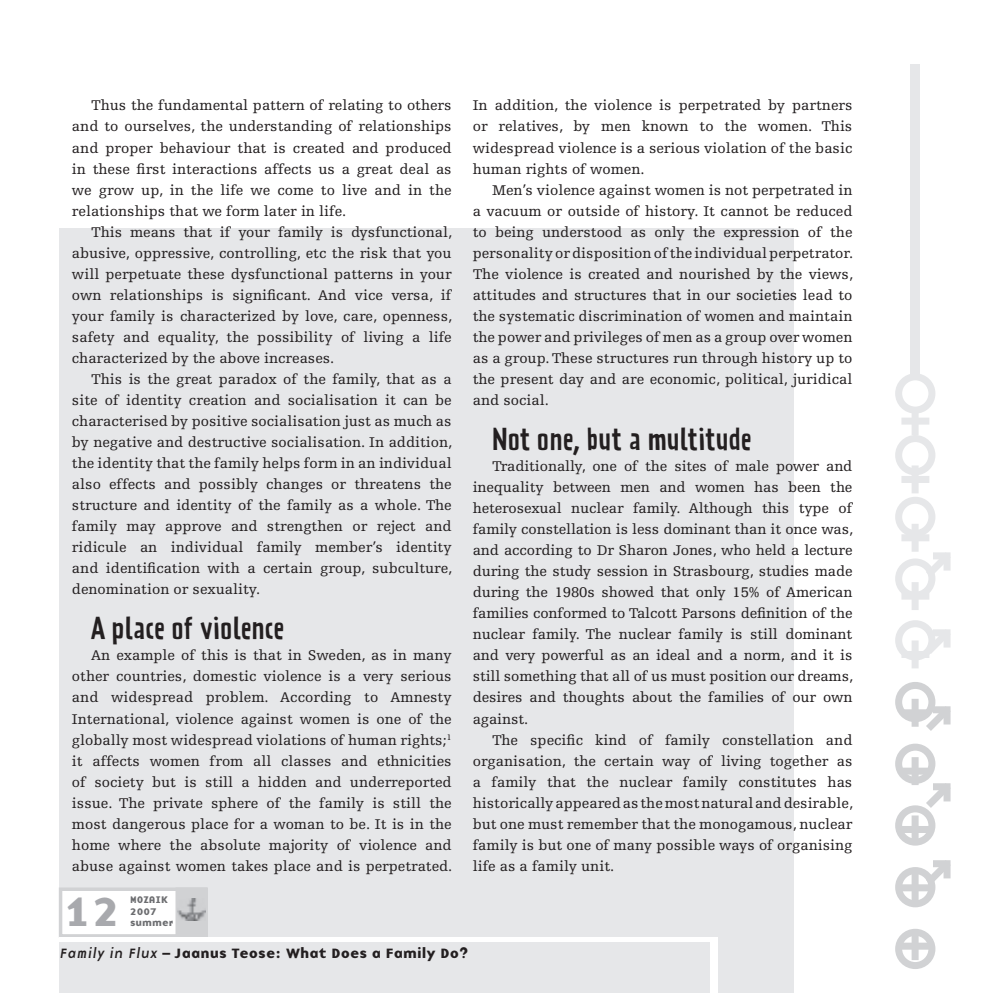
<style>
.page{position:relative;width:993px;height:993px;background:#fff}
.page>*{position:absolute;margin:0;border:0;box-sizing:border-box;transform-origin:0 0}
.t1{font:42px "Base Nine B";color:#a8a9ad}
.t2{font:28px "Prater Sans One";letter-spacing:.005em;color:#231f20}
.t3{font:14.88px/21px "Egyptienne F";color:#231f20;text-align:justify}
.t4{font:14px "Base Nine B";color:#231f20}
.t5{font:9.97px/11.4px "Base Nine B";color:#6c6d70}
.s1{font-family:"Base Nine I"}
</style>
<div class="page">
<div style="left:910px;top:64px;width:9px;height:313px;background:#e6e7e9"></div>
<div style="left:60px;top:228px;width:734px;height:764px;background:#e6e7e9"></div>
<div style="left:61px;top:888px;width:145px;height:47px;background:#fff"></div>
<div style="left:59px;top:887px;width:149px;height:50px;border:4px solid #d1d2d4"></div>
<div style="left:177px;top:888px;width:28px;height:47px;background:#d1d2d4"></div>
<div style="left:175px;top:887px;width:32px;height:50px;border:4px solid #d1d2d4"></div>
<img style="left:177px;top:898px;width:28px;height:22px">
<div style="left:59px;top:937px;width:657px;height:5px;background:#fff"></div>
<div style="left:710px;top:937px;width:8px;height:55px;background:#fff"></div>
<hr style="left:992px;top:228px;width:1px;height:764px;background:#e6e7e9">
<div style="left:894px;top:373px;width:41px;height:40px;border:7px solid #e6e7e9;border-radius:50%"></div>
<div style="left:894px;top:435px;width:41px;height:40px;border:7px solid #e6e7e9;border-radius:50%"></div>
<div style="left:894px;top:496px;width:41px;height:41px;border:7px solid #e6e7e9;border-radius:50%"></div>
<div style="left:894px;top:558px;width:41px;height:40px;border:7px solid #e6e7e9;border-radius:50%"></div>
<div style="left:894px;top:620px;width:41px;height:40px;border:7px solid #e6e7e9;border-radius:50%"></div>
<div style="left:894px;top:681px;width:41px;height:41px;border:7px solid #d1d2d4;border-radius:50%"></div>
<div style="left:894px;top:743px;width:41px;height:40px;border:7px solid #d1d2d4;border-radius:50%"></div>
<div style="left:894px;top:805px;width:41px;height:40px;border:7px solid #d1d2d4;border-radius:50%"></div>
<div style="left:894px;top:866px;width:41px;height:41px;border:7px solid #d1d2d4;border-radius:50%"></div>
<div style="left:894px;top:928px;width:41px;height:40px;border:7px solid #d1d2d4;border-radius:50%"></div>
<div style="left:911px;top:407px;width:7px;height:28px;background:#e6e7e9"></div>
<div style="left:901px;top:417px;width:28px;height:7px;background:#e6e7e9"></div>
<div style="left:911px;top:465px;width:7px;height:28px;background:#e6e7e9"></div>
<div style="left:901px;top:476px;width:28px;height:7px;background:#e6e7e9"></div>
<div style="left:911px;top:523px;width:7px;height:28px;background:#e6e7e9"></div>
<div style="left:901px;top:534px;width:28px;height:7px;background:#e6e7e9"></div>
<div style="left:911px;top:582px;width:7px;height:28px;background:#e6e7e9"></div>
<div style="left:901px;top:592px;width:28px;height:7px;background:#e6e7e9"></div>
<div style="left:911px;top:640px;width:7px;height:28px;background:#e6e7e9"></div>
<div style="left:901px;top:650px;width:28px;height:7px;background:#e6e7e9"></div>
<div style="left:911px;top:698px;width:7px;height:28px;background:#d1d2d4"></div>
<div style="left:901px;top:709px;width:28px;height:7px;background:#d1d2d4"></div>
<div style="left:911px;top:756px;width:7px;height:28px;background:#d1d2d4"></div>
<div style="left:901px;top:767px;width:28px;height:7px;background:#d1d2d4"></div>
<div style="left:911px;top:815px;width:7px;height:28px;background:#d1d2d4"></div>
<div style="left:901px;top:825px;width:28px;height:7px;background:#d1d2d4"></div>
<div style="left:911px;top:873px;width:7px;height:28px;background:#d1d2d4"></div>
<div style="left:901px;top:884px;width:28px;height:7px;background:#d1d2d4"></div>
<div style="left:911px;top:931px;width:7px;height:28px;background:#d1d2d4"></div>
<div style="left:901px;top:942px;width:28px;height:7px;background:#d1d2d4"></div>
<svg style="left:918px;top:860px;width:33px;height:32px"></svg>
<svg style="left:918px;top:775px;width:33px;height:40px"></svg>
<svg style="left:918px;top:698px;width:33px;height:33px"></svg>
<svg style="left:918px;top:621px;width:33px;height:40px"></svg>
<svg style="left:918px;top:544px;width:33px;height:40px"></svg>
<p class="t3" style="left:72px;top:95px;width:381px;text-indent:19px">Thus the fundamental pattern of relating to others and to ourselves, the understanding of relationships and proper behaviour that is created and produced in these first interactions affects us a great deal as we grow up, in the life we come to live and in the relationships that we form later in life.</p>
<p class="t3" style="left:72px;top:221px;width:382px;text-indent:19px">This means that if your family is dysfunctional, abusive, oppressive, controlling, etc the risk that you will perpetuate these dysfunctional patterns in your own relationships is significant. And vice versa, if your family is characterized by love, care, openness, safety and equality, the possibility of living a life characterized by the above increases.</p>
<p class="t3" style="left:72px;top:368px;width:382px;text-indent:19px">This is the great paradox of the family, that as a site of identity creation and socialisation it can be characterised by positive socialisation just as much as by negative and destructive socialisation. In addition, the identity that the family helps form in an individual also effects and possibly changes or threatens the structure and identity of the family as a whole. The family may approve and strengthen or reject and ridicule an individual family member’s identity and identification with a certain group, subculture, denomination or sexuality.</p>
<h2 class="t2" style="left:91px;top:611px;width:194px">A place of violence</h2>
<p class="t3" style="left:72px;top:645px;width:382px;text-indent:19px">An example of this is that in Sweden, as in many other countries, domestic violence is a very serious and widespread problem. According to Amnesty International, violence against women is one of the globally most widespread violations of human rights;<sup>1 </sup>it affects women from all classes and ethnicities of society but is still a hidden and underreported issue. The private sphere of the family is still the most dangerous place for a woman to be. It is in the home where the absolute majority of violence and abuse against women takes place and is perpetrated.</p>
<h1 class="t1" style="left:64px;top:877px;width:58px">12</h1>
<p class="t5" style="left:130px;top:893px;width:45px">MOZAIK<br>2007 summer</p>
<p class="t3" style="left:472px;top:95px;width:381px">In addition, the violence is perpetrated by partners or relatives, by men known to the women. This widespread violence is a serious violation of the basic human rights of women.</p>
<p class="t3" style="left:472px;top:179px;width:382px;text-indent:19px">Men’s violence against women is not perpetrated in a vacuum or outside of history. It cannot be reduced to being understood as only the expression of the personality or disposition of the individual perpetrator.<br>The violence is created and nourished by the views, attitudes and structures that in our societies lead to the systematic discrimination of women and maintain the power and privileges of men as a group over women as a group. These structures run through history up to the present day and are economic, political, juridical and social.</p>
<h2 class="t2" style="left:492px;top:422px;width:261px">Not one, but a multitude</h2>
<p class="t3" style="left:472px;top:456px;width:382px;text-indent:19px">Traditionally, one of the sites of male power and inequality between men and women has been the heterosexual nuclear family. Although this type of family constellation is less dominant than it once was, and according to Dr Sharon Jones, who held a lecture during the study session in Strasbourg, studies made during the 1980s showed that only 15% of American families conformed to Talcott Parsons definition of the nuclear family. The nuclear family is still dominant and very powerful as an ideal and a norm, and it is still something that all of us must position our dreams, desires and thoughts about the families of our own against.</p>
<p class="t3" style="left:472px;top:729px;width:382px;text-indent:19px">The specific kind of family constellation and organisation, the certain way of living together as a family that the nuclear family constitutes has historically appeared as the most natural and desirable, but one must remember that the monogamous, nuclear family is but one of many possible ways of organising life as a family unit.</p>
<p class="t4" style="left:60px;top:942px;width:410px"><span class="s1">Family in Flux</span> – Jaanus Teose: What Does a Family Do?</p>
</div>
